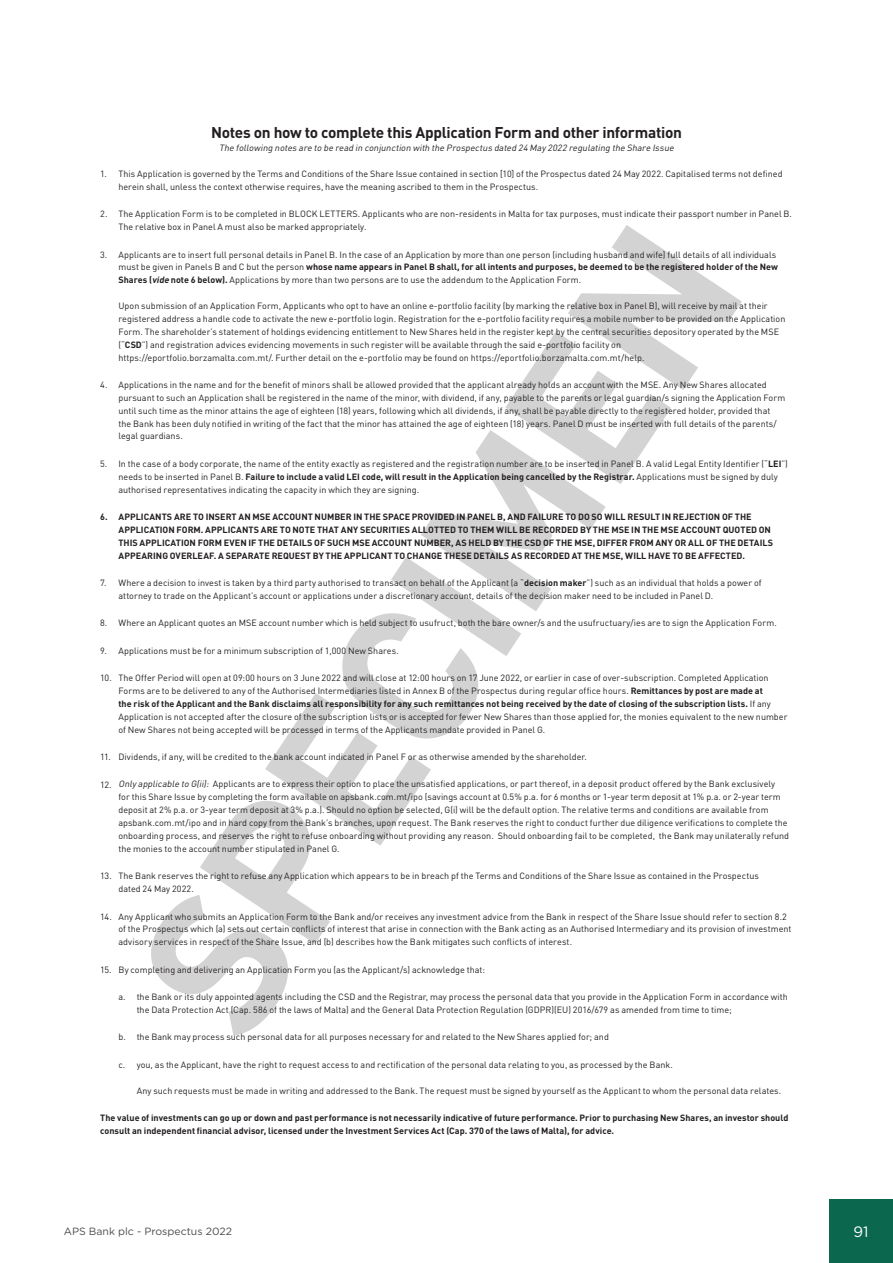
<style>
.page{position:relative;width:893px;height:1263px;background:#fff}
.page>*{position:absolute;margin:0;border:0;box-sizing:border-box;transform-origin:0 0}
.t1{font:700 15.45px "DIN Pro";letter-spacing:-.02em;color:#231f20}
.t2{font:15px "Gotham Rounded";color:#fff}
.t3{font:10.5px "Gotham Rounded";color:#4b4c4d}
.t4{font:9px/12.9px "DIN Pro";color:#231f20}
.t5{font:700 9px/12.9px "DIN Pro";letter-spacing:.005em;color:#231f20}
.t6{font:italic 9px "DIN Pro";color:#231f20}
.s1{font-weight:700}
.s2{font-weight:700;font-style:italic}
.s3{font-style:italic}
</style>
<div class="page">
<div style="left:829px;top:1199px;width:64px;height:64px;background:#0b674d"></div>
<svg style="left:151px;top:225px;width:591px;height:811px"></svg>
<h1 class="t1" style="left:211px;top:122px;width:472px">Notes on how to complete this Application Form and other information</h1>
<p class="t6" style="left:219px;top:142px;width:458px">The following notes are to be read in conjunction with the Prospectus dated 24 May2022 regulating the Share Issue</p>
<p class="t4" style="left:118px;top:167px;width:666px;text-indent:-18px">1. This Application is governed by the Terms and Conditions of the Share Issue contained in section [10] of the Prospectus dated 24 May 2022. Capitalised terms not defined herein shall, unless the context otherwise requires, have the meaning ascribed to them in the Prospectus.</p>
<p class="t4" style="left:118px;top:207px;width:675px;text-indent:-18px">2. The Application Form is to be completed in BLOCK LETTERS. Applicants who are non-residents in Malta for tax purposes, must indicate their passport number in Panel B.<br>The relative box in Panel A must also be marked appropriately.</p>
<p class="t4" style="left:118px;top:248px;width:661px;text-indent:-18px">3. Applicants are to insert full personal details in Panel B. In the case of an Application by more than one person (including husband and wife) full details of all individuals must be given in Panels B and C but the person <span class="s1">whose name appears in Panel B shall, for all intents and purposes, be deemed to be the registered holder of the New<br>Shares (</span><span class="s2">vide</span> <span class="s1">note 6 below).</span> Applications by more than two persons are to use the addendum to the Application Form.</p>
<p class="t4" style="left:118px;top:299px;width:668px">Upon submission of an Application Form, Applicants who opt to have an online e-portfolio facility (by marking the relative box in Panel B), will receive by mail at their registered address a handle code to activate the new e-portfolio login. Registration for the e-portfolio facility requires a mobile number to be provided on the Application Form. The shareholder’s statement of holdings evidencing entitlement to New Shares held in the register kept by the central securities depository operated by the MSE (“<span class="s1">CSD</span>”) and registration advices evidencing movements in such register will be available through the said e-portfolio facility on<br>https://eportfolio.borzamalta.com.mt/. Further detail on the e-portfolio may be found on https://eportfolio.borzamalta.com.mt/help.</p>
<p class="t4" style="left:118px;top:378px;width:668px;text-indent:-18px">4. Applications in the name and for the benefit of minors shall be allowed provided that the applicant already holds an account with the MSE. Any New Shares allocated pursuant to such an Application shall be registered in the name of the minor, with dividend, if any, payable to the parents or legal guardian/s signing the Application Form until such time as the minor attains the age of eighteen (18) years, following which all dividends, if any, shall be payable directly to the registered holder, provided that the Bank has been duly notified in writing of the fact that the minor has attained the age of eighteen (18) years. Panel D must be inserted with full details of the parents/ legal guardians.</p>
<p class="t4" style="left:118px;top:457px;width:671px;text-indent:-18px">5. In the case of a body corporate, the name of the entity exactly as registered and the registration number are to be inserted in Panel B. A valid Legal Entity Identifier (“<span class="s1">LEI</span>”) needs to be inserted in Panel B. <span class="s1">Failure to include a valid LEI code, will result in the Application being cancelled by the Registrar.</span> Applications must be signed by duly authorised representatives indicating the capacity in which they are signing.</p>
<p class="t5" style="left:118px;top:510px;width:656px;text-indent:-18px">6. APPLICANTS ARE TO INSERT AN MSE ACCOUNT NUMBER IN THE SPACE PROVIDED IN PANEL B, AND FAILURE TO DO SO WILL RESULT IN REJECTION OF THE APPLICATION FORM. APPLICANTS ARE TO NOTE THAT ANY SECURITIES ALLOTTED TO THEM WILL BE RECORDED BY THE MSE IN THE MSE ACCOUNT QUOTED ON THIS APPLICATION FORM EVEN IF THE DETAILS OF SUCH MSE ACCOUNT NUMBER, AS HELD BY THE CSD OF THE MSE, DIFFER FROM ANY OR ALL OF THE DETAILS APPEARING OVERLEAF. A SEPARATE REQUEST BY THE APPLICANT TO CHANGE THESE DETAILS AS RECORDED AT THE MSE, WILL HAVE TO BE AFFECTED.</p>
<p class="t4" style="left:118px;top:576px;width:645px;text-indent:-18px">7. Where a decision to invest is taken by a third party authorised to transact on behalf of the Applicant (a “<span class="s1">decision maker</span>”) such as an individual that holds a power of attorney to trade on the Applicant’s account or applications under a discretionary account, details of the decision maker need to be included in Panel D.</p>
<p class="t4" style="left:100px;top:616px;width:678px">8. Where an Applicant quotes an MSE account number which is held subject to usufruct, both the bare owner/s and the usufructuary/ies are to sign the Application Form.</p>
<p class="t4" style="left:100px;top:644px;width:300px">9. Applications must be for a minimum subscription of 1,000 New Shares.</p>
<p class="t4" style="left:118px;top:671px;width:671px;text-indent:-18px">10. The Offer Period will open at 09:00 hours on 3 June 2022 and will close at 12:00 hours on 17 June 2022, or earlier in case of over-subscription. Completed Application Forms are to be delivered to any of the Authorised Intermediaries listed in Annex B of the Prospectus during regular office hours. <span class="s1">Remittances by post are made at<br>the risk of the Applicant and the Bank disclaims all responsibility for any such remittances not being received by the date of closing of the subscription lists.</span> If any Application is not accepted after the closure of the subscription lists or is accepted for fewer New Shares than those applied for, the monies equivalent to the new number of New Shares not being accepted will be processed in terms of the Applicants mandate provided in Panel G.</p>
<p class="t4" style="left:100px;top:750px;width:488px">11. Dividends, if any, will be credited to the bank account indicated in Panel F or as otherwise amended by the shareholder.</p>
<p class="t4" style="left:118px;top:777px;width:672px;text-indent:-18px">12. <span class="s3">Onlyapplicable to G(ii):</span> Applicants are to express their option to place the unsatisfied applications, or part thereof, in a deposit product offered by the Bank exclusively<br>for this Share Issue by completing the form available on apsbank.com.mt/ipo (savings account at 0.5% p.a. for 6 months or 1-year term deposit at 1% p.a. or 2-year term deposit at 2% p.a. or 3-year term deposit at 3% p.a.). Should no option be selected, G(i) will be the default option. The relative terms and conditions are available from apsbank.com.mt/ipo and in hard copy from the Bank’s branches, upon request. The Bank reserves the right to conduct further due diligence verifications to complete the onboarding process, and reserves the right to refuse onboarding without providing any reason. Should onboarding fail to be completed, the Bank may unilaterally refund the monies to the account number stipulated in Panel G.</p>
<p class="t4" style="left:118px;top:869px;width:642px;text-indent:-18px">13. The Bank reserves the right to refuse any Application which appears to be in breach pf the Terms and Conditions of the Share Issue as contained in the Prospectus dated 24 May 2022.</p>
<p class="t4" style="left:118px;top:909px;width:674px;text-indent:-18px">14. Any Applicant who submits an Application Form to the Bank and/or receives any investment advice from the Bank in respect of the Share Issue should refer to section 8.2 of the Prospectus which (a) sets out certain conflicts of interest that arise in connection with the Bank acting as an Authorised Intermediary and its provision of investment advisory services in respect of the Share Issue, and (b) describes how the Bank mitigates such conflicts of interest.</p>
<p class="t4" style="left:100px;top:962px;width:386px">15. By completing and delivering an Application Form you (as the Applicant/s) acknowledge that:</p>
<p class="t4" style="left:137px;top:990px;width:653px;text-indent:-18px">a. the Bank or its duly appointed agents including the CSD and the Registrar, may process the personal data that you provide in the Application Form in accordance with the Data Protection Act (Cap. 586 of the laws of Malta) and the General Data Protection Regulation (GDPR)(EU) 2016/679 as amended from time to time;</p>
<p class="t4" style="left:118px;top:1030px;width:492px">b. the Bank may process such personal data for all purposes necessary for and related to the New Shares applied for; and</p>
<p class="t4" style="left:118px;top:1058px;width:556px">c. you, as the Applicant, have the right to request access to and rectification of the personal data relating to you, as processed by the Bank.</p>
<p class="t4" style="left:137px;top:1083px;width:646px">Any such requests must be made in writing and addressed to the Bank. The request must be signed by yourself as the Applicant to whom the personal data relates.</p>
<p class="t5" style="left:100px;top:1111px;width:690px">The value of investments can go up or down and past performance is not necessarily indicative of future performance. Prior to purchasing New Shares, an investor should consult an independent financial advisor, licensed under the Investment Services Act (Cap. 370 of the laws of Malta), for advice.</p>
<p class="t3" style="left:64px;top:1224px;width:170px">APS Bank plc - Prospectus 2022</p>
<h2 class="t2" style="left:853px;top:1221px;width:17px">91</h2>
</div>
